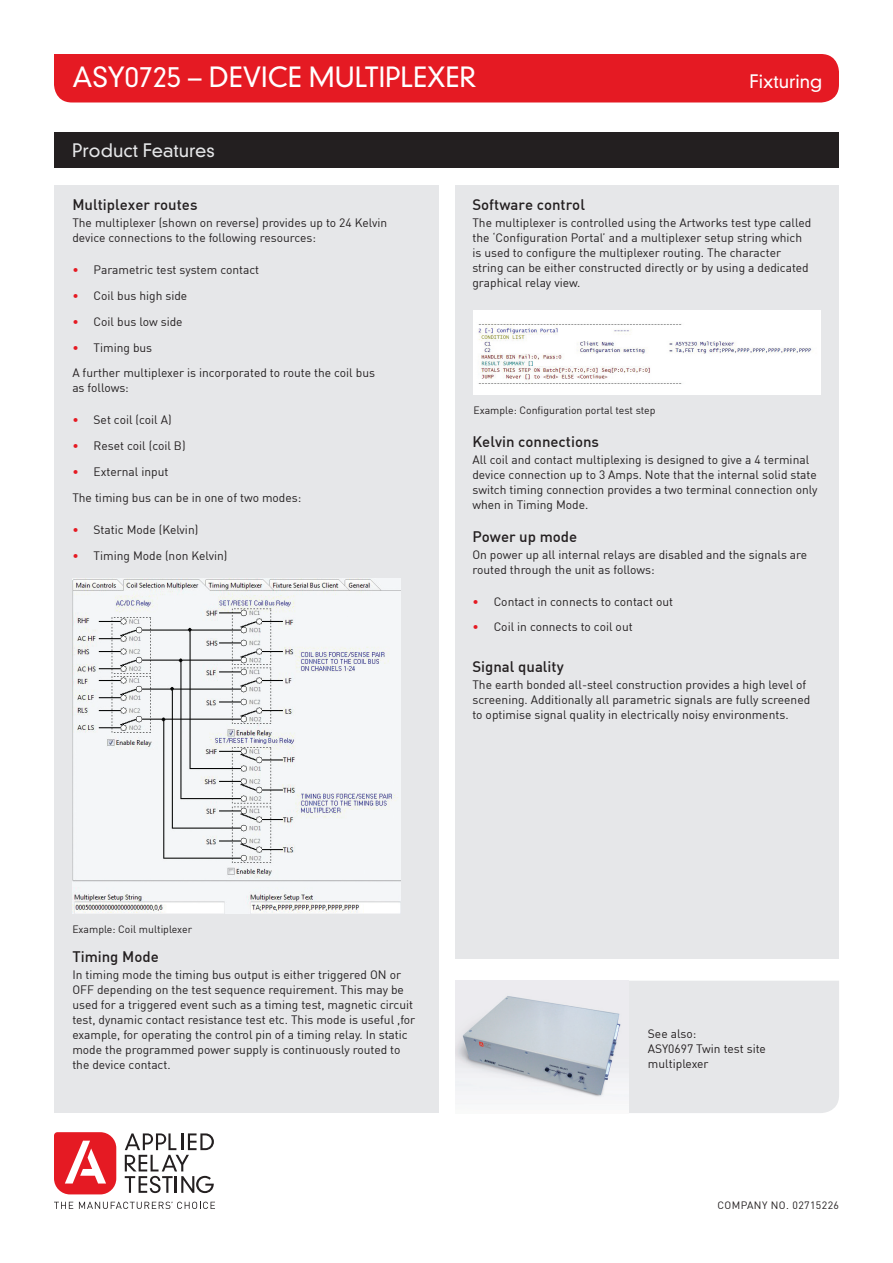
<style>
.page{position:relative;width:893px;height:1263px;background:#fff}
.page>*{position:absolute;margin:0;border:0;box-sizing:border-box;transform-origin:0 0}
.t1{font:300 27px "DIN Neuzeit Grotesk";color:#fff}
.t2{font:300 18px "DIN Neuzeit Grotesk";color:#e6e7e9}
.Title_right_hand_tex{font:300 18px "DIN Neuzeit Grotesk";color:#fff}
.Sub_Headings{font:500 15px "DIN";color:#231f20}
.Back_Body_Copy{font:12px/15px "DIN";color:#231f20}
.Footers{font:10.5px "DIN";color:#231f20}
.Footers-2{font:10.5px "DIN";letter-spacing:.04em;color:#231f20}
.s1{color:#e51a23}
</style>
<div class="page">
<div style="left:54px;top:185px;width:384px;height:928px;background:#e6e7e9"></div>
<div style="left:455px;top:185px;width:384px;height:774px;background:#e6e7e9"></div>
<div style="left:54px;top:133px;width:785px;height:35px;background:#231f20"></div>
<svg style="left:54px;top:1202px;width:19px;height:7px"></svg>
<svg style="left:79px;top:1202px;width:136px;height:7px"></svg>
<svg style="left:54px;top:1132px;width:62px;height:62px"></svg>
<svg style="left:125px;top:1133px;width:89px;height:60px"></svg>
<div style="left:54px;top:54px;width:785px;height:48px;background:#e51a23"></div>
<div style="left:628px;top:981px;width:211px;height:132px;background:#e6e7e9"></div>
<img style="left:455px;top:981px;width:173px;height:118px">
<img style="left:72px;top:578px;width:328px;height:335px">
<img style="left:473px;top:311px;width:348px;height:84px">
<p class="t1" style="left:72px;top:61px;width:406px">ASY0725 – DEVICE MULTIPLEXER</p>
<h2 class="t2" style="left:72px;top:139px;width:144px">Product Features</h2>
<p class="Title_right_hand_tex" style="left:749px;top:70px;width:74px">Fixturing</p>
<p class="Sub_Headings" style="left:72px;top:195px;width:127px">Multiplexer routes</p>
<p class="Back_Body_Copy" style="left:72px;top:215px;width:316px">The multiplexer (shown on reverse) provides up to 24 Kelvin device connections to the following resources:</p>
<p class="Back_Body_Copy" style="left:72px;top:262px;width:188px"><span class="s1">•</span> Parametric test system contact</p>
<p class="Back_Body_Copy" style="left:72px;top:288px;width:116px"><span class="s1">•</span> Coil bus high side</p>
<p class="Back_Body_Copy" style="left:72px;top:314px;width:112px"><span class="s1">•</span> Coil bus low side</p>
<p class="Back_Body_Copy" style="left:72px;top:339px;width:81px"><span class="s1">•</span> Timing bus</p>
<p class="Back_Body_Copy" style="left:72px;top:365px;width:304px">A further multiplexer is incorporated to route the coil bus as follows:</p>
<p class="Back_Body_Copy" style="left:72px;top:412px;width:101px"><span class="s1">•</span> Set coil (coil A)</p>
<p class="Back_Body_Copy" style="left:72px;top:438px;width:115px"><span class="s1">•</span> Reset coil (coil B)</p>
<p class="Back_Body_Copy" style="left:72px;top:464px;width:98px"><span class="s1">•</span> External input</p>
<p class="Back_Body_Copy" style="left:72px;top:490px;width:231px">The timing bus can be in one of two modes:</p>
<p class="Back_Body_Copy" style="left:72px;top:522px;width:127px"><span class="s1">•</span> Static Mode (Kelvin)</p>
<p class="Back_Body_Copy" style="left:72px;top:547px;width:157px"><span class="s1">•</span> Timing Mode (non Kelvin)</p>
<p class="Sub_Headings" style="left:472px;top:195px;width:114px">Software control</p>
<p class="Back_Body_Copy" style="left:472px;top:215px;width:340px">The multiplexer is controlled using the Artworks test type called the ‘Configuration Portal’ and a multiplexer setup string which is used to configure the multiplexer routing. The character string can be either constructed directly or by using a dedicated graphical relay view.</p>
<p class="Footers" style="left:473px;top:403px;width:183px">Example: Configuration portal test step</p>
<p class="Sub_Headings" style="left:472px;top:432px;width:128px">Kelvin connections</p>
<p class="Back_Body_Copy" style="left:472px;top:452px;width:346px">All coil and contact multiplexing is designed to give a 4 terminal device connection up to 3 Amps. Note that the internal solid state switch timing connection provides a two terminal connection only when in Timing Mode.</p>
<p class="Sub_Headings" style="left:472px;top:526px;width:106px">Power up mode</p>
<p class="Back_Body_Copy" style="left:472px;top:547px;width:336px">On power up all internal relays are disabled and the signals are routed through the unit as follows:</p>
<p class="Back_Body_Copy" style="left:472px;top:594px;width:202px"><span class="s1">•</span> Contact in connects to contact out</p>
<p class="Back_Body_Copy" style="left:472px;top:619px;width:162px"><span class="s1">•</span> Coil in connects to coil out</p>
<p class="Sub_Headings" style="left:472px;top:657px;width:93px">Signal quality</p>
<p class="Back_Body_Copy" style="left:472px;top:677px;width:339px">The earth bonded all-steel construction provides a high level of screening. Additionally all parametric signals are fully screened to optimise signal quality in electrically noisy environments.</p>
<p class="Footers" style="left:72px;top:922px;width:121px">Example: Coil multiplexer</p>
<p class="Sub_Headings" style="left:72px;top:947px;width:88px">Timing Mode</p>
<p class="Back_Body_Copy" style="left:72px;top:967px;width:345px">In timing mode the timing bus output is either triggered ON or OFF depending on the test sequence requirement. This may be used for a triggered event such as a timing test, magnetic circuit test, dynamic contact resistance test etc. This mode is useful ,for example, for operating the control pin of a timing relay. In static mode the programmed power supply is continuously routed to the device contact.</p>
<p class="Back_Body_Copy" style="left:648px;top:1026px;width:120px">See also:<br>ASY0697 Twin test site multiplexer</p>
<p class="Footers-2" style="left:717px;top:1199px;width:123px">COMPANY NO. 02715226</p>
</div>
